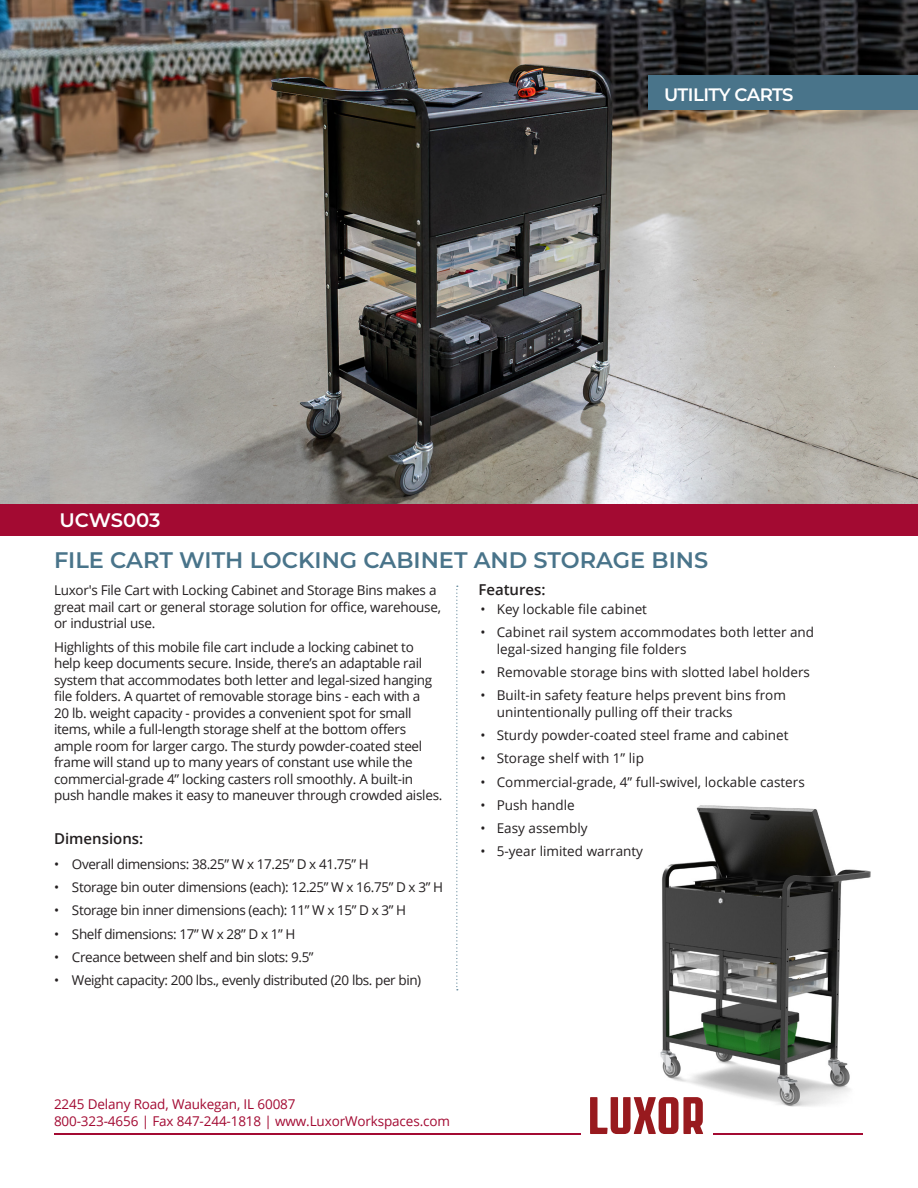
<style>
.page{position:relative;width:918px;height:1188px;background:#fff}
.page>*{position:absolute;margin:0;border:0;box-sizing:border-box;transform-origin:0 0}
.Cover_Headline_-_Col{font:600 22.5px "Montserrat";color:#49748a}
.Small_Headline_cover{font:600 19.5px "Montserrat";letter-spacing:-.005em;color:#fff}
.Category_Bar_Headlin{font:600 18px "Montserrat";letter-spacing:-.035em;color:#fff}
.Description_Text{font:600 15px "Open Sans";color:#231f20}
.Description_Text-2{font:13.5px/16.5px "Open Sans";letter-spacing:-.02em;color:#231f20}
.Description_Text-3{font:13.5px/16.5px "Open Sans";color:#231f20}
.Footer_Contact_info{font:13.5px "Open Sans";letter-spacing:-.01em;color:#a30a32}
</style>
<div class="page">
<img style="left:0;top:0;width:918px;height:504px">
<img style="left:660px;top:805px;width:211px;height:302px">
<div style="left:0;top:504px;width:918px;height:32px;background:#a30a32"></div>
<div style="left:648px;top:76px;width:270px;height:34px;background:#49748a"></div>
<hr style="left:54px;top:1134px;width:526px;height:1px;background:#a30a32">
<hr style="left:713px;top:1133px;width:149px;height:1px;background:#a30a32">
<svg style="left:590px;top:1097px;width:113px;height:37px"></svg>
<svg style="left:456px;top:586px;width:2px;height:404px"></svg>
<p class="Category_Bar_Headlin" style="left:664px;top:81px;width:131px">UTILITY CARTS</p>
<p class="Small_Headline_cover" style="left:59px;top:506px;width:103px">UCWS003</p>
<p class="Cover_Headline_-_Col" style="left:54px;top:544px;width:656px">FILE CART WITH LOCKING CABINET AND STORAGE BINS</p>
<p class="Description_Text-2" style="left:54px;top:582px;width:389px">Luxor's File Cart with Locking Cabinet and Storage Bins makes a great mail cart or general storage solution for office, warehouse, or industrial use.</p>
<p class="Description_Text-2" style="left:54px;top:638px;width:390px">Highlights of this mobile file cart include a locking cabinet to help keep documents secure. Inside, there’s an adaptable rail system that accommodates both letter and legal-sized hanging file folders. A quartet of removable storage bins - each with a<br>20 lb. weight capacity - provides a convenient spot for small items, while a full-length storage shelf at the bottom offers ample room for larger cargo. The sturdy powder-coated steel frame will stand up to many years of constant use while the commercial-grade 4” locking casters roll smoothly. A built-in push handle makes it easy to maneuver through crowded aisles.</p>
<p class="Description_Text" style="left:54px;top:829px;width:91px">Dimensions:</p>
<p class="Description_Text-2" style="left:54px;top:855px;width:316px">• Overall dimensions: 38.25” W x 17.25” D x 41.75” H</p>
<p class="Description_Text-2" style="left:54px;top:879px;width:391px">• Storage bin outer dimensions (each): 12.25” W x 16.75” D x 3” H</p>
<p class="Description_Text-2" style="left:54px;top:902px;width:354px">• Storage bin inner dimensions (each): 11” W x 15” D x 3” H</p>
<p class="Description_Text-2" style="left:54px;top:925px;width:243px">• Shelf dimensions: 17” W x 28” D x 1” H</p>
<p class="Description_Text-2" style="left:54px;top:948px;width:261px">• Creance between shelf and bin slots: 9.5”</p>
<p class="Description_Text-2" style="left:54px;top:972px;width:369px">• Weight capacity: 200 lbs., evenly distributed (20 lbs. per bin)</p>
<p class="Description_Text" style="left:478px;top:579px;width:69px">Features:</p>
<p class="Description_Text-3" style="left:481px;top:601px;width:168px">• Key lockable file cabinet</p>
<p class="Description_Text-3" style="left:497px;top:624px;width:319px;text-indent:-16px">• Cabinet rail system accommodates both letter and legal-sized hanging file folders</p>
<p class="Description_Text-3" style="left:481px;top:664px;width:331px">• Removable storage bins with slotted label holders</p>
<p class="Description_Text-3" style="left:497px;top:687px;width:291px;text-indent:-16px">• Built-in safety feature helps prevent bins from unintentionally pulling off their tracks</p>
<p class="Description_Text-3" style="left:481px;top:727px;width:309px">• Sturdy powder-coated steel frame and cabinet</p>
<p class="Description_Text-3" style="left:481px;top:750px;width:165px">• Storage shelf with 1” lip</p>
<p class="Description_Text-3" style="left:481px;top:773px;width:326px">• Commercial-grade, 4” full-swivel, lockable casters</p>
<p class="Description_Text-3" style="left:481px;top:796px;width:96px">• Push handle</p>
<p class="Description_Text-3" style="left:481px;top:820px;width:108px">• Easy assembly</p>
<p class="Description_Text-3" style="left:481px;top:843px;width:164px">• 5-year limited warranty</p>
<p class="Footer_Contact_info" style="left:54px;top:1095px;width:243px">2245 Delany Road, Waukegan, IL 60087</p>
<p class="Footer_Contact_info" style="left:54px;top:1112px;width:398px">800-323-4656 | Fax 847-244-1818 | www.LuxorWorkspaces.com</p>
</div>
